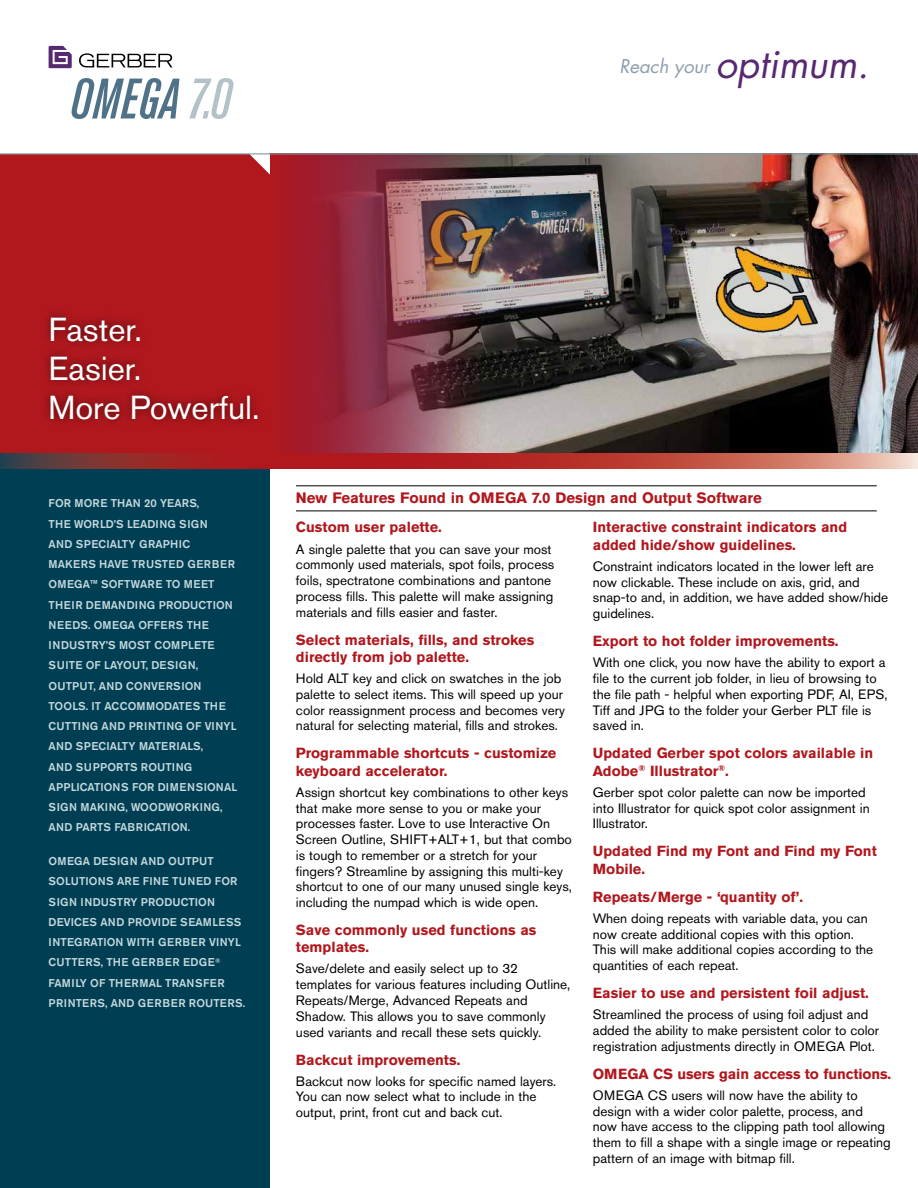
<style>
.page{position:relative;width:918px;height:1188px;background:#fff}
.page>*{position:absolute;margin:0;border:0;box-sizing:border-box;transform-origin:0 0}
.t1{font:33px/39px "Akzidenz Grotesk Pro";color:#fff}
.t2{font:italic 18.6px "Futura Std";color:#8e9dae}
.t3{font:700 15px "Akzidenz Grotesk Pro";color:#b1181e}
.t4{font:700 14.55px/17.2px "Akzidenz Grotesk Pro";color:#b1181e}
.t5{font:13.5px/15.8px "Akzidenz Grotesk Pro";color:#000}
.t6{font:500 11.25px/20.2px "Akzidenz Grotesk Pro";letter-spacing:.01em;color:#c7d9de}
.s1{font-size:38.4px;color:#582871}
</style>
<div class="page">
<div style="left:0;top:467px;width:270px;height:721px;background:#003f53"></div>
<img style="left:486px;top:154px;width:432px;height:299px">
<div style="left:0;top:154px;width:270px;height:313px;background:#b1181e"></div>
<img style="left:270px;top:154px;width:216px;height:299px">
<div style="left:41px;top:307px;width:226px;height:121px;background:#000;opacity:.6"></div>
<svg style="left:49px;top:46px;width:23px;height:22px"></svg>
<svg style="left:79px;top:53px;width:93px;height:14px"></svg>
<svg style="left:72px;top:78px;width:107px;height:41px"></svg>
<svg style="left:189px;top:78px;width:45px;height:41px"></svg>
<svg style="left:249px;top:154px;width:21px;height:21px"></svg>
<hr style="left:0;top:153px;width:918px;height:1px;background:#7e9aab">
<svg style="left:0;top:453px;width:270px;height:15px"></svg>
<svg style="left:270px;top:453px;width:648px;height:15px"></svg>
<hr style="left:296px;top:486px;width:581px;height:1px;background:#000">
<hr style="left:296px;top:511px;width:581px;height:1px;background:#000">
<h2 class="t2" style="left:620px;top:54px;width:251px">Reach your <span class="s1">optimum.</span></h2>
<h1 class="t1" style="left:49px;top:309px;width:213px">Faster.<br>Easier.<br>More Powerful.</h1>
<p class="t6" style="left:49px;top:493px;width:190px">FOR MORE THAN 20 YEARS,<br>THE WORLD’S LEADING SIGN<br>AND SPECIALTY GRAPHIC<br>MAKERS HAVE TRUSTED GERBER<br>OMEGA™ SOFTWARE TO MEET<br>THEIR DEMANDING PRODUCTION<br>NEEDS. OMEGA OFFERS THE<br>INDUSTRY’S MOST COMPLETE<br>SUITE OF LAYOUT, DESIGN,<br>OUTPUT, AND CONVERSION<br>TOOLS. IT ACCOMMODATES THE<br>CUTTING AND PRINTING OF VINYL<br>AND SPECIALTY MATERIALS,<br>AND SUPPORTS ROUTING<br>APPLICATIONS FOR DIMENSIONAL<br>SIGN MAKING, WOODWORKING,<br>AND PARTS FABRICATION.</p>
<p class="t6" style="left:49px;top:851px;width:198px">OMEGA DESIGN AND OUTPUT<br>SOLUTIONS ARE FINE TUNED FOR<br>SIGN INDUSTRY PRODUCTION<br>DEVICES AND PROVIDE SEAMLESS<br>INTEGRATION WITH GERBER VINYL<br>CUTTERS, THE GERBER EDGE<sup>®<br></sup>FAMILY OF THERMAL TRANSFER<br>PRINTERS, AND GERBER ROUTERS.</p>
<p class="t3" style="left:296px;top:488px;width:467px">New Features Found in OMEGA 7.0 Design and Output Software</p>
<p class="t4" style="left:296px;top:519px;width:147px">Custom user palette.</p>
<p class="t5" style="left:296px;top:541px;width:260px">A single palette that you can save your most commonly used materials, spot foils, process foils, spectratone combinations and pantone process fills. This palette will make assigning materials and fills easier and faster.</p>
<p class="t4" style="left:296px;top:631px;width:240px">Select materials, fills, and strokes directly from job palette.</p>
<p class="t5" style="left:296px;top:670px;width:271px">Hold ALT key and click on swatches in the job palette to select items. This will speed up your color reassignment process and becomes very natural for selecting material, fills and strokes.</p>
<p class="t4" style="left:296px;top:745px;width:262px">Programmable shortcuts - customize keyboard accelerator.</p>
<p class="t5" style="left:296px;top:784px;width:278px">Assign shortcut key combinations to other keys that make more sense to you or make your processes faster. Love to use Interactive On Screen Outline, SHIFT+ALT+1, but that combo is tough to remember or a stretch for your fingers? Streamline by assigning this multi-key shortcut to one of our many unused single keys, including the numpad which is wide open.</p>
<p class="t4" style="left:296px;top:921px;width:242px">Save commonly used functions as templates.</p>
<p class="t5" style="left:296px;top:961px;width:276px">Save/delete and easily select up to 32 templates for various features including Outline, Repeats/Merge, Advanced Repeats and Shadow. This allows you to save commonly used variants and recall these sets quickly.</p>
<p class="t4" style="left:296px;top:1051px;width:166px">Backcut improvements.</p>
<p class="t5" style="left:296px;top:1073px;width:262px">Backcut now looks for specific named layers.<br>You can now select what to include in the output, print, front cut and back cut.</p>
<p class="t4" style="left:593px;top:519px;width:256px">Interactive constraint indicators and added hide/show guidelines.</p>
<p class="t5" style="left:593px;top:558px;width:297px">Constraint indicators located in the lower left are now clickable. These include on axis, grid, and snap-to and, in addition, we have added show/hide guidelines.</p>
<p class="t4" style="left:593px;top:632px;width:247px">Export to hot folder improvements.</p>
<p class="t5" style="left:593px;top:655px;width:296px">With one click, you now have the ability to export a file to the current job folder, in lieu of browsing to the file path - helpful when exporting PDF, AI, EPS, Tiff and JPG to the folder your Gerber PLT file is saved in.</p>
<p class="t4" style="left:593px;top:745px;width:282px">Updated Gerber spot colors available in<br>Adobe<sup>®</sup> Illustrator<sup>®</sup>.</p>
<p class="t5" style="left:593px;top:784px;width:278px">Gerber spot color palette can now be imported into Illustrator for quick spot color assignment in<br>Illustrator.</p>
<p class="t4" style="left:593px;top:842px;width:285px">Updated Find my Font and Find my Font<br>Mobile.</p>
<p class="t4" style="left:593px;top:888px;width:212px">Repeats/Merge - ‘quantity of’.</p>
<p class="t5" style="left:593px;top:910px;width:282px">When doing repeats with variable data, you can now create additional copies with this option.<br>This will make additional copies according to the quantities of each repeat.</p>
<p class="t4" style="left:593px;top:984px;width:277px">Easier to use and persistent foil adjust.</p>
<p class="t5" style="left:593px;top:1007px;width:288px">Streamlined the process of using foil adjust and added the ability to make persistent color to color registration adjustments directly in OMEGA Plot.</p>
<p class="t4" style="left:593px;top:1065px;width:300px">OMEGA CS users gain access to functions.</p>
<p class="t5" style="left:593px;top:1087px;width:299px">OMEGA CS users will now have the ability to design with a wider color palette, process, and<br>now have access to the clipping path tool allowing them to fill a shape with a single image or repeating pattern of an image with bitmap fill.</p>
</div>
